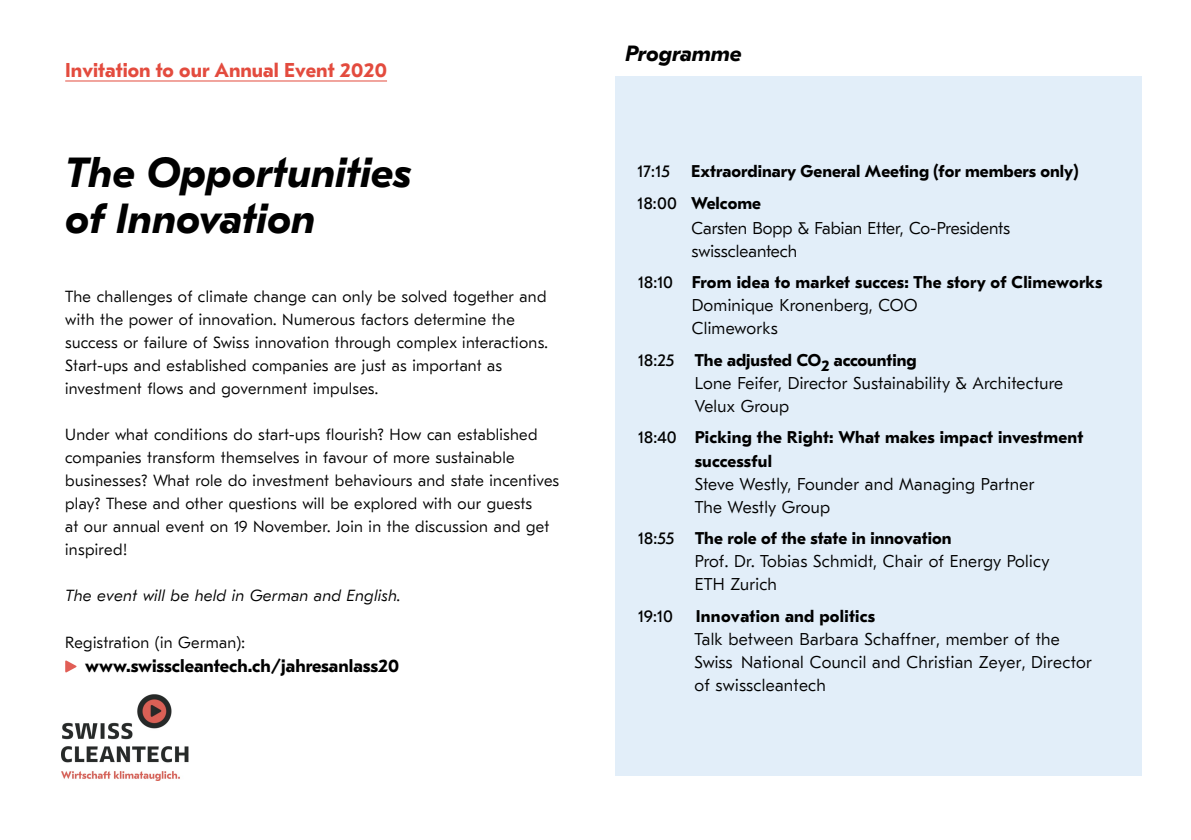
<style>
.page{position:relative;width:1191px;height:840px;background:#fff}
.page>*{position:absolute;margin:0;border:0;box-sizing:border-box;transform-origin:0 0}
.t1{font:italic 700 42px/46px "GT Eesti Text";letter-spacing:.005em;color:#000}
.t2{font:italic 700 22px "GT Eesti Text";color:#000}
.t3{font:700 20px "GT Eesti Text";color:#e34b3e}
.t4{font:700 18px "GT Eesti Text";color:#000}
.t5{font:300 17px/23px "GT Eesti Text";letter-spacing:.015em;color:#000}
.t6{font:700 17px/23px "GT Eesti Text";letter-spacing:.01em;color:#000}
.t7{font:300 17px/23px "GT Eesti Text";letter-spacing:-.005em;color:#000}
.t8{font:17px "GT Eesti Text";letter-spacing:.015em;color:#000}
.t9{font:300 16px/23px "GT Eesti Text";letter-spacing:.02em;color:#000}
.t10{font:italic 300 16px "GT Eesti Text";letter-spacing:.02em;color:#000}
.s1{font-weight:400}
.s2{font-weight:300}
.s3{font-weight:700}
</style>
<div class="page">
<hr style="left:65px;top:80px;width:322px;height:1px;background:#e34b3e">
<svg style="left:65px;top:660px;width:12px;height:12px"></svg>
<div style="left:615px;top:77px;width:526px;height:698px;background:#e2eef9"></div>
<img style="left:62px;top:694px;width:126px;height:86px">
<p class="t3" style="left:65px;top:60px;width:323px">Invitation to our Annual Event 2020</p>
<h1 class="t1" style="left:65px;top:150px;width:348px">The Opportunities of Innovation</h1>
<p class="t9" style="left:65px;top:285px;width:484px">The challenges of climate change can only be solved together and with the power of innovation. Numerous factors determine the success or failure of Swiss innovation through complex interactions.<br>Start-ups and established companies are just as important as investment flows and government impulses.</p>
<p class="t9" style="left:65px;top:423px;width:495px">Under what conditions do start-ups flourish? How can established companies transform themselves in favour of more sustainable businesses? What role do investment behaviours and state incentives play? These and other questions will be explored with our guests<br>at our annual event on 19 November. Join in the discussion and get inspired!</p>
<p class="t10" style="left:65px;top:586px;width:337px">The event will be held in German and English.</p>
<p class="t9" style="left:65px;top:631px;width:181px">Registration (in German):</p>
<p class="t4" style="left:85px;top:656px;width:315px">www.swisscleantech.ch/jahresanlass20</p>
<h2 class="t2" style="left:625px;top:41px;width:118px">Programme</h2>
<p class="t6" style="left:637px;top:156px;width:442px;line-height:31.6px;text-indent:54px">Extraordinary General Meeting (for members only)<br><span class="s1">18:00</span> Welcome</p>
<p class="t7" style="left:691px;top:216px;width:320px">Carsten Bopp &amp; Fabian Etter, Co-Presidents swisscleantech</p>
<p class="t6" style="left:692px;top:271px;width:412px;text-indent:-54px"><span class="s1">18:10</span> From idea to market succes: The story of Climeworks<br><span class="s2">Dominique Kronenberg, COO<br>Climeworks</span></p>
<p class="t5" style="left:694px;top:348px;width:370px;text-indent:-57px"><span class="s1">18:25</span> <span class="s3">The adjusted CO</span><sub>2</sub> <span class="s3">accounting<br></span>Lone Feifer, Director Sustainability &amp; Architecture<br>Velux Group</p>
<p class="t6" style="left:694px;top:426px;width:390px;text-indent:-57px"><span class="s1">18:40</span> Picking the Right: What makes impact investment successful</p>
<p class="t5" style="left:694px;top:472px;width:341px">Steve Westly, Founder and Managing Partner<br>The Westly Group</p>
<p class="t5" style="left:694px;top:527px;width:356px;text-indent:-57px"><span class="s1">18:55</span> <span class="s3">The role of the state in innovation<br></span>Prof. Dr. Tobias Schmidt, Chair of Energy Policy<br>ETH Zurich</p>
<p class="t8" style="left:638px;top:606px;width:37px">19:10</p>
<p class="t6" style="left:696px;top:604px;width:181px">Innovation and politics</p>
<p class="t5" style="left:694px;top:627px;width:399px">Talk between Barbara Schaffner, member of the<br>Swiss National Council and Christian Zeyer, Director of swisscleantech</p>
<p class="t8" style="left:637px;top:162px;width:34px">17:15</p>
</div>
